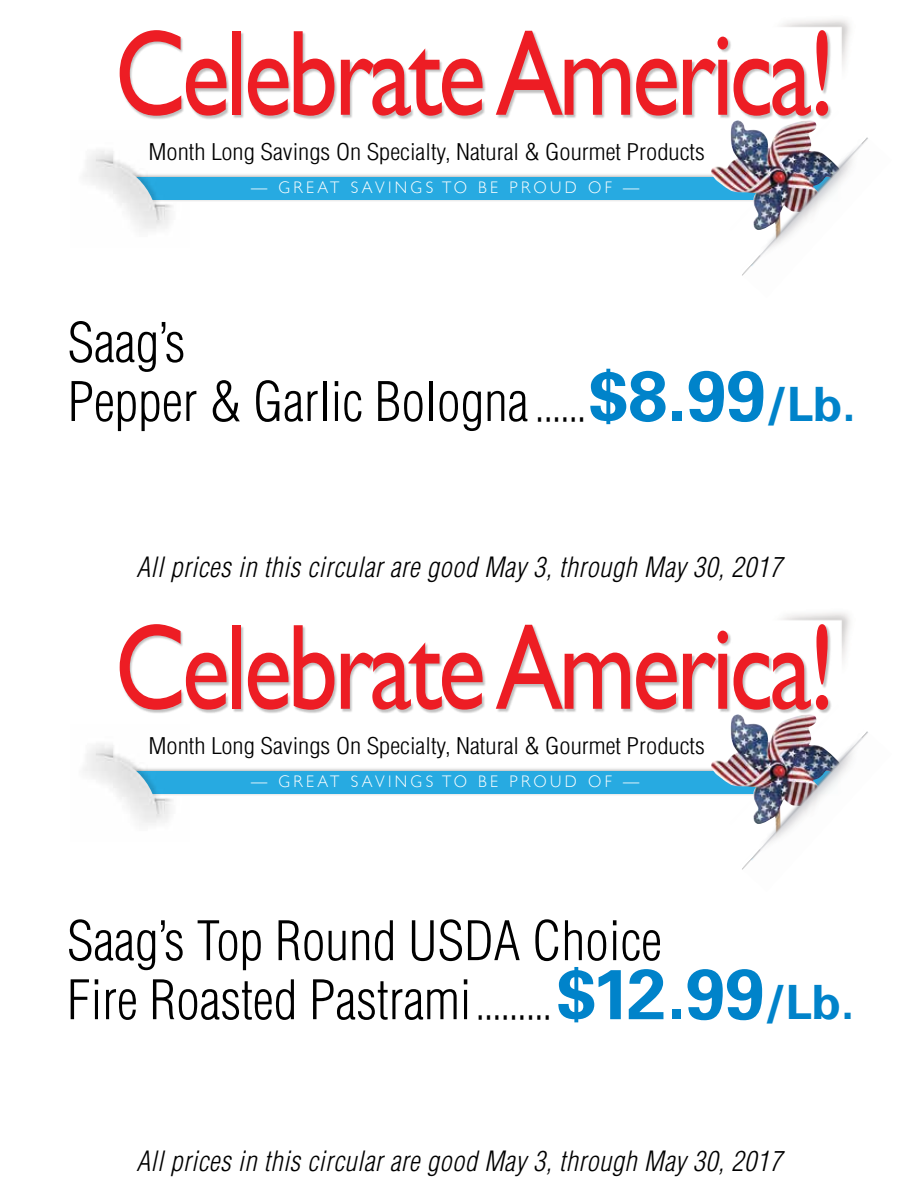
<style>
.page{position:relative;width:918px;height:1188px;background:#fff}
.page>*{position:absolute;margin:0;border:0;box-sizing:border-box;transform-origin:0 0}
.t1{font:122.4px "Gill Sans";letter-spacing:-.04em;color:#ed1d24;scale:.82 1}
.t2{font:300 condensed 53.25px/59.1px "Helvetica";color:#000}
.t3{font:300 condensed 53.1px/59.1px "Helvetica";color:#000}
.t4{font:italic 300 condensed 27.3px "Helvetica";letter-spacing:.02em;color:#000}
.t5{font:300 condensed 22.5px "Helvetica";color:#000;scale:1.12 1}
.t6{font:300 16.8px "Gill Sans";letter-spacing:.21em;color:#fff}
.s1{font-family:"Univers";font-weight:700;font-stretch:normal;font-size:70.95px;color:#0083ca}
.s2{font-family:"Univers";font-weight:700;font-stretch:normal;font-size:47.25px;color:#0083ca}
.s3{font-family:"Univers";font-weight:700;font-stretch:normal;font-size:70.8px;color:#0083ca}
</style>
<div class="page">
<img style="left:782px;top:19px;width:68px;height:48px">
<div style="left:112px;top:173px;width:729px;height:30px;background:#000;opacity:.33"></div>
<div style="left:115px;top:177px;width:723px;height:22px;background:#27aae1"></div>
<div style="left:120px;top:31px;width:712px;height:89px;background:#000;opacity:.25"></div>
<img style="left:84px;top:150px;width:106px;height:79px">
<img style="left:90px;top:159px;width:68px;height:66px">
<img style="left:712px;top:110px;width:156px;height:166px">
<img style="left:782px;top:612px;width:68px;height:48px">
<div style="left:112px;top:767px;width:729px;height:30px;background:#000;opacity:.33"></div>
<div style="left:115px;top:771px;width:723px;height:22px;background:#27aae1"></div>
<div style="left:120px;top:625px;width:712px;height:89px;background:#000;opacity:.25"></div>
<img style="left:84px;top:744px;width:106px;height:79px">
<img style="left:90px;top:753px;width:68px;height:66px">
<img style="left:712px;top:704px;width:156px;height:166px">
<h1 class="t1" style="left:115px;top:2px;width:881px">Celebrate America!</h1>
<p class="t5" style="left:149px;top:139px;width:498px">Month Long Savings On Specialty, Natural &amp; Gourmet Products</p>
<p class="t6" style="left:251px;top:178px;width:172px">— GREAT SAVINGS</p>
<p class="t6" style="left:442px;top:178px;width:199px">TO BE PROUD OF —</p>
<h2 class="t2" style="left:68px;top:313px;width:790px">Saag’s<br>Pepper &amp; Garlic Bologna <span class="s1">$8.99</span><span class="s2">/Lb.</span></h2>
<p class="t4" style="left:136px;top:551px;width:647px">All prices in this circular are good May 3, through May 30, 2017</p>
<h1 class="t1" style="left:115px;top:596px;width:881px">Celebrate America!</h1>
<p class="t5" style="left:149px;top:733px;width:498px">Month Long Savings On Specialty, Natural &amp; Gourmet Products</p>
<p class="t6" style="left:251px;top:772px;width:172px">— GREAT SAVINGS</p>
<p class="t6" style="left:442px;top:772px;width:199px">TO BE PROUD OF —</p>
<h3 class="t3" style="left:67px;top:911px;width:789px">Saag’s Top Round USDA Choice<br>Fire Roasted Pastrami <span class="s3">$12.99</span><span class="s2">/Lb.</span></h3>
<p class="t4" style="left:136px;top:1145px;width:647px">All prices in this circular are good May 3, through May 30, 2017</p>
</div>
